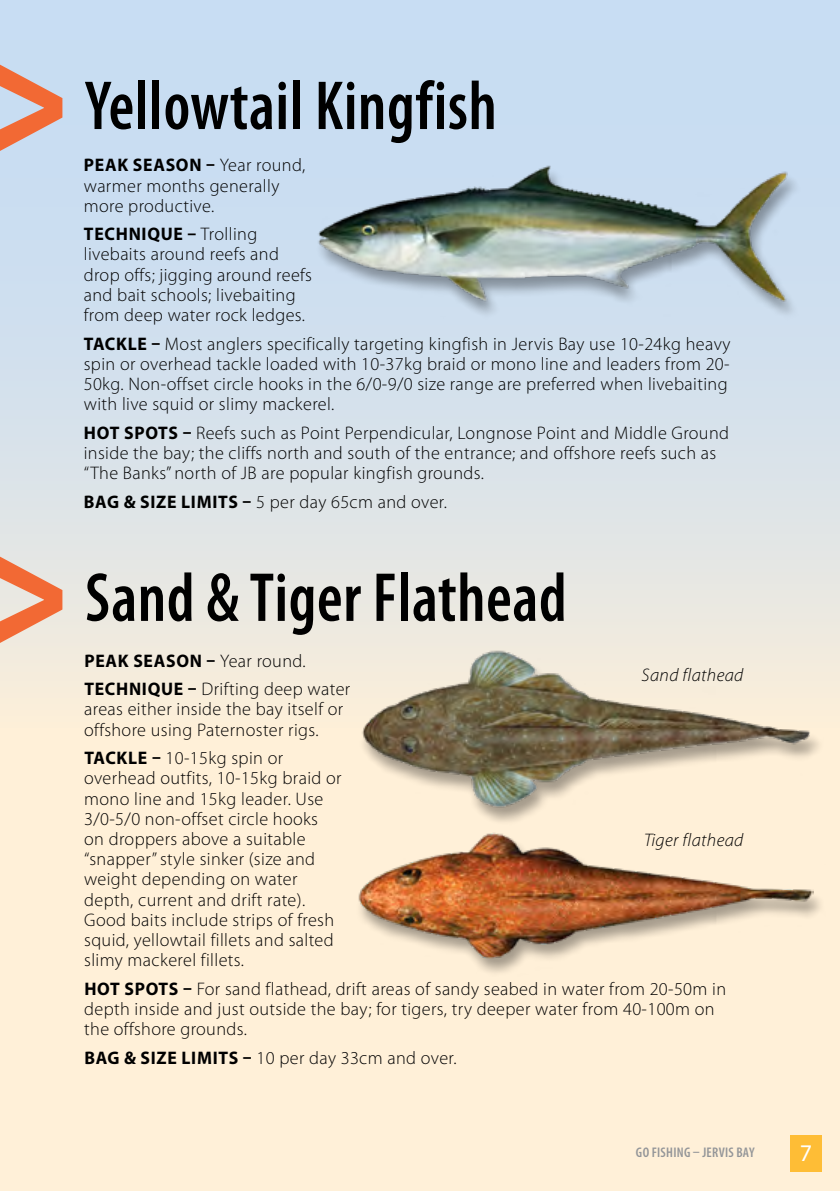
<style>
.page{position:relative;width:840px;height:1191px;background:#fff}
.page>*{position:absolute;margin:0;border:0;box-sizing:border-box;transform-origin:0 0}
.t1{font:600 condensed 70px "Myriad Pro";letter-spacing:.01em;color:#000;scale:.93 1}
.t2{font:24px "Myriad Pro";color:#fff}
.Body_Copy__RL{font:300 18.2px/20.2px "Myriad Pro";letter-spacing:.02em;color:#000}
.t3{font:italic 300 18.2px "Myriad Pro";letter-spacing:.02em;color:#000}
.Body_Copy__RL-2{font:700 18.2px "Myriad Pro";letter-spacing:.04em;color:#000}
.t4{font:600 condensed 14px "Myriad Pro";letter-spacing:.02em;color:#939598}
.s1{font-weight:700}
.s2{font-weight:300}
</style>
<div class="page">
<div style="left:0;top:0;width:839px;height:1191px;background:#fff0d8"></div>
<div style="left:0;top:0;width:839px;height:727px;background:linear-gradient(to bottom,#bed9f7,#f1ebde)"></div>
<div style="left:314px;top:167px;width:486px;height:153px;background:#cfdfef"></div>
<img style="left:312px;top:163px;width:479px;height:140px">
<div style="left:358px;top:654px;width:465px;height:172px;background:#000;opacity:.35"></div>
<img style="left:356px;top:649px;width:456px;height:162px">
<div style="left:355px;top:834px;width:470px;height:143px;background:#000;opacity:.35"></div>
<img style="left:356px;top:832px;width:456px;height:126px">
<svg style="left:0;top:65px;width:62px;height:86px;background:#daaa9e"></svg>
<svg style="left:0;top:556px;width:62px;height:87px;background:#edb196"></svg>
<div style="left:790px;top:1135px;width:31px;height:36px;background:#febd36"></div>
<p class="t1" style="left:85px;top:63px;width:444px">Yellowtail Kingfish</p>
<p class="Body_Copy__RL" style="left:84px;top:155px;width:223px"><span class="s1">PEAK SEASON –</span> Year round, warmer months generally more productive.</p>
<p class="Body_Copy__RL" style="left:84px;top:224px;width:229px"><span class="s1">TECHNIQUE –</span> Trolling livebaits around reefs and drop offs; jigging around reefs and bait schools; livebaiting from deep water rock ledges.</p>
<p class="Body_Copy__RL" style="left:84px;top:333px;width:647px"><span class="s1">TACKLE –</span> Most anglers specifically targeting kingfish in Jervis Bay use 10-24kg heavy spin or overhead tackle loaded with 10-37kg braid or mono line and leaders from 20- 50kg. Non-offset circle hooks in the 6/0-9/0 size range are preferred when livebaiting with live squid or slimy mackerel.</p>
<p class="Body_Copy__RL" style="left:84px;top:422px;width:646px"><span class="s1">HOT SPOTS –</span> Reefs such as Point Perpendicular, Longnose Point and Middle Ground inside the bay; the cliffs north and south of the entrance; and offshore reefs such as “The Banks” north of JB are popular kingfish grounds.</p>
<p class="Body_Copy__RL" style="left:84px;top:491px;width:364px"><span class="s1">BAG &amp; SIZE LIMITS –</span> 5 per day 65cm and over.</p>
<p class="t1" style="left:85px;top:554px;width:519px">Sand &amp; Tiger Flathead</p>
<p class="Body_Copy__RL-2" style="left:84px;top:648px;width:223px">PEAK SEASON – <span class="s2">Year round.</span></p>
<p class="Body_Copy__RL" style="left:84px;top:679px;width:267px"><span class="s1">TECHNIQUE –</span> Drifting deep water areas either inside the bay itself or offshore using Paternoster rigs.</p>
<p class="Body_Copy__RL" style="left:84px;top:748px;width:259px"><span class="s1">TACKLE –</span> 10-15kg spin or overhead outfits, 10-15kg braid or mono line and 15kg leader. Use<br>3/0-5/0 non-offset circle hooks on droppers above a suitable “snapper” style sinker (size and weight depending on water depth, current and drift rate).<br>Good baits include strips of fresh squid, yellowtail fillets and salted slimy mackerel fillets.</p>
<p class="Body_Copy__RL" style="left:84px;top:978px;width:643px"><span class="s1">HOT SPOTS –</span> For sand flathead, drift areas of sandy seabed in water from 20-50m in depth inside and just outside the bay; for tigers, try deeper water from 40-100m on the offshore grounds.</p>
<p class="Body_Copy__RL" style="left:84px;top:1047px;width:373px"><span class="s1">BAG &amp; SIZE LIMITS –</span> 10 per day 33cm and over.</p>
<p class="t3" style="left:641px;top:663px;width:103px">Sand flathead</p>
<p class="t3" style="left:643px;top:829px;width:101px">Tiger flathead</p>
<p class="t4" style="left:635px;top:1143px;width:120px">GO FISHING – JERVIS BAY</p>
<h2 class="t2" style="left:799px;top:1137px;width:14px">7</h2>
</div>
